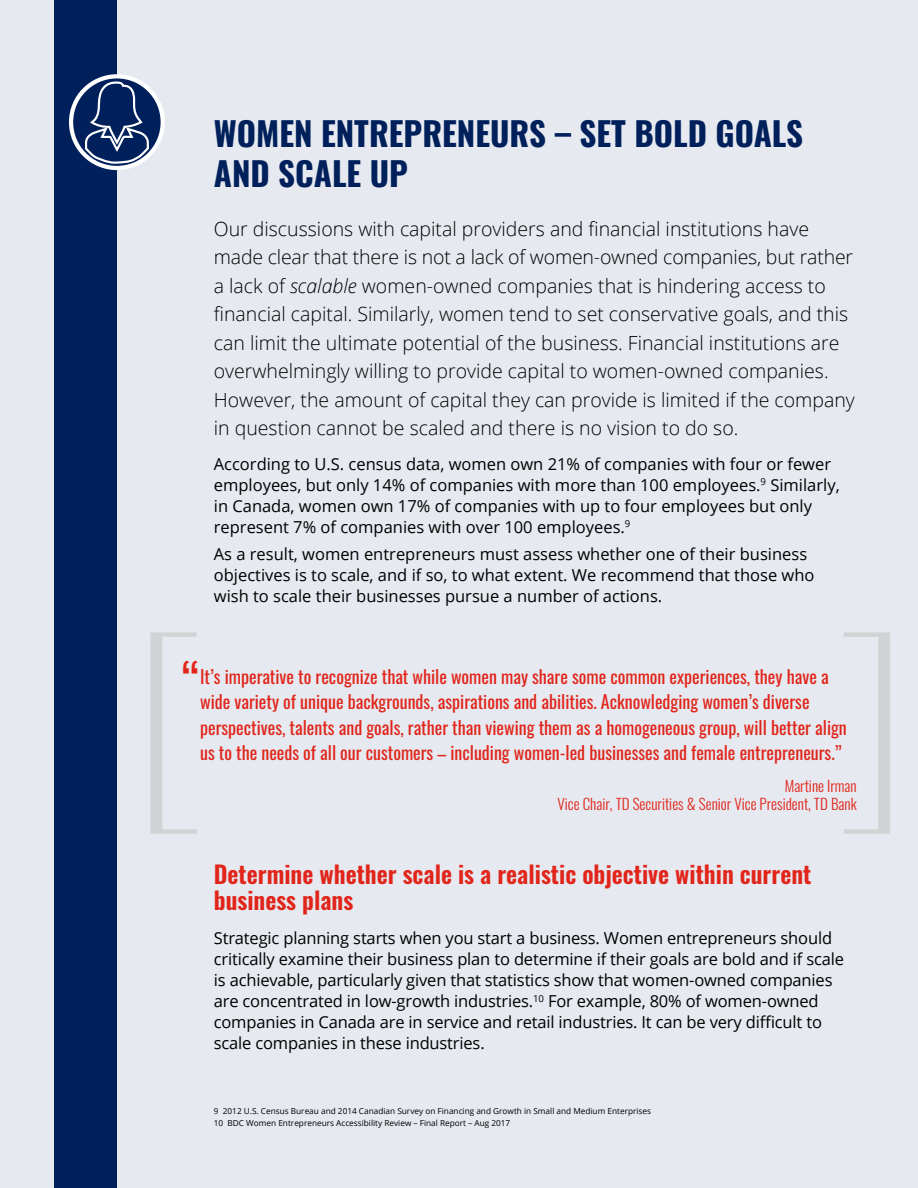
<style>
.page{position:relative;width:918px;height:1188px;background:#e6e9ef}
.page>*{position:absolute;margin:0;border:0;box-sizing:border-box;transform-origin:0 0}
.t1{font:48px "Oswald";color:#e1251b}
.t2{font:700 33px/39.6px "Oswald";color:#00205c}
.t3{font:600 24px/25.5px "Oswald";color:#e1251b}
.t4{font:300 19.5px/28.5px "Open Sans";color:#000}
.t5{font:18px/25.5px "Oswald";color:#e1251b}
.t6{font:16.5px/21px "Open Sans";color:#000}
.t7{font:300 15px/18px "Oswald";color:#e1251b;text-align:right}
.t8{font:8.25px/12.1px "Open Sans";color:#000}
.s1{font-style:italic}
</style>
<div class="page">
<div style="left:54px;top:0;width:63px;height:1188px;background:#00205c"></div>
<svg style="left:71px;top:76px;width:92px;height:92px"></svg>
<svg style="left:84px;top:81px;width:66px;height:84px"></svg>
<div style="left:69px;top:74px;width:96px;height:96px;border:4px solid #fff;border-radius:50%"></div>
<div style="left:150px;top:632px;width:49px;height:202px;border:4px solid #d1d3d4"></div>
<div style="left:153px;top:636px;width:9px;height:195px;background:#d1d3d4"></div>
<div style="left:841px;top:632px;width:49px;height:202px;border:4px solid #d1d3d4"></div>
<div style="left:878px;top:636px;width:9px;height:195px;background:#d1d3d4"></div>
<h2 class="t2" style="left:214px;top:116px;width:591px">WOMEN ENTREPRENEURS – SET BOLD GOALS<br>AND SCALE UP</h2>
<p class="t4" style="left:214px;top:214px;width:643px">Our discussions with capital providers and financial institutions have made clear that there is not a lack of women-owned companies, but rather a lack of <span class="s1">scalable</span> women-owned companies that is hindering access to financial capital. Similarly, women tend to set conservative goals, and this can limit the ultimate potential of the business. Financial institutions are overwhelmingly willing to provide capital to women-owned companies.<br>However, the amount of capital they can provide is limited if the company in question cannot be scaled and there is no vision to do so.</p>
<p class="t6" style="left:214px;top:453px;width:627px">According to U.S. census data, women own 21% of companies with four or fewer employees, but only 14% of companies with more than 100 employees.<sup>9</sup> Similarly, in Canada, women own 17% of companies with up to four employees but only represent 7% of companies with over 100 employees.<sup>9</sup></p>
<p class="t6" style="left:214px;top:544px;width:602px">As a result, women entrepreneurs must assess whether one of their business objectives is to scale, and if so, to what extent. We recommend that those who wish to scale their businesses pursue a number of actions.</p>
<h1 class="t1" style="left:182px;top:639px;width:20px">“</h1>
<p class="t5" style="left:200px;top:662px;width:648px">It’s imperative to recognize that while women may share some common experiences, they have a wide variety of unique backgrounds, aspirations and abilities. Acknowledging women’s diverse perspectives, talents and goals, rather than viewing them as a homogeneous group, will better align us to the needs of all our customers – including women-led businesses and female entrepreneurs.”</p>
<p class="t7" style="left:558px;top:775px;width:301px">Martine Irman<br>Vice Chair, TD Securities &amp; Senior Vice President, TD Bank</p>
<h3 class="t3" style="left:214px;top:863px;width:599px">Determine whether scale is a realistic objective within current business plans</h3>
<p class="t6" style="left:214px;top:928px;width:632px">Strategic planning starts when you start a business. Women entrepreneurs should critically examine their business plan to determine if their goals are bold and if scale is achievable, particularly given that statistics show that women-owned companies are concentrated in low-growth industries.<sup>10</sup> For example, 80% of women-owned companies in Canada are in service and retail industries. It can be very difficult to scale companies in these industries.</p>
<p class="t8" style="left:214px;top:1105px;width:439px">9 2012 U.S. Census Bureau and 2014 Canadian Survey on Financing and Growth in Small and Medium Enterprises<br>10 BDC Women Entrepreneurs Accessibility Review – Final Report – Aug 2017</p>
</div>
